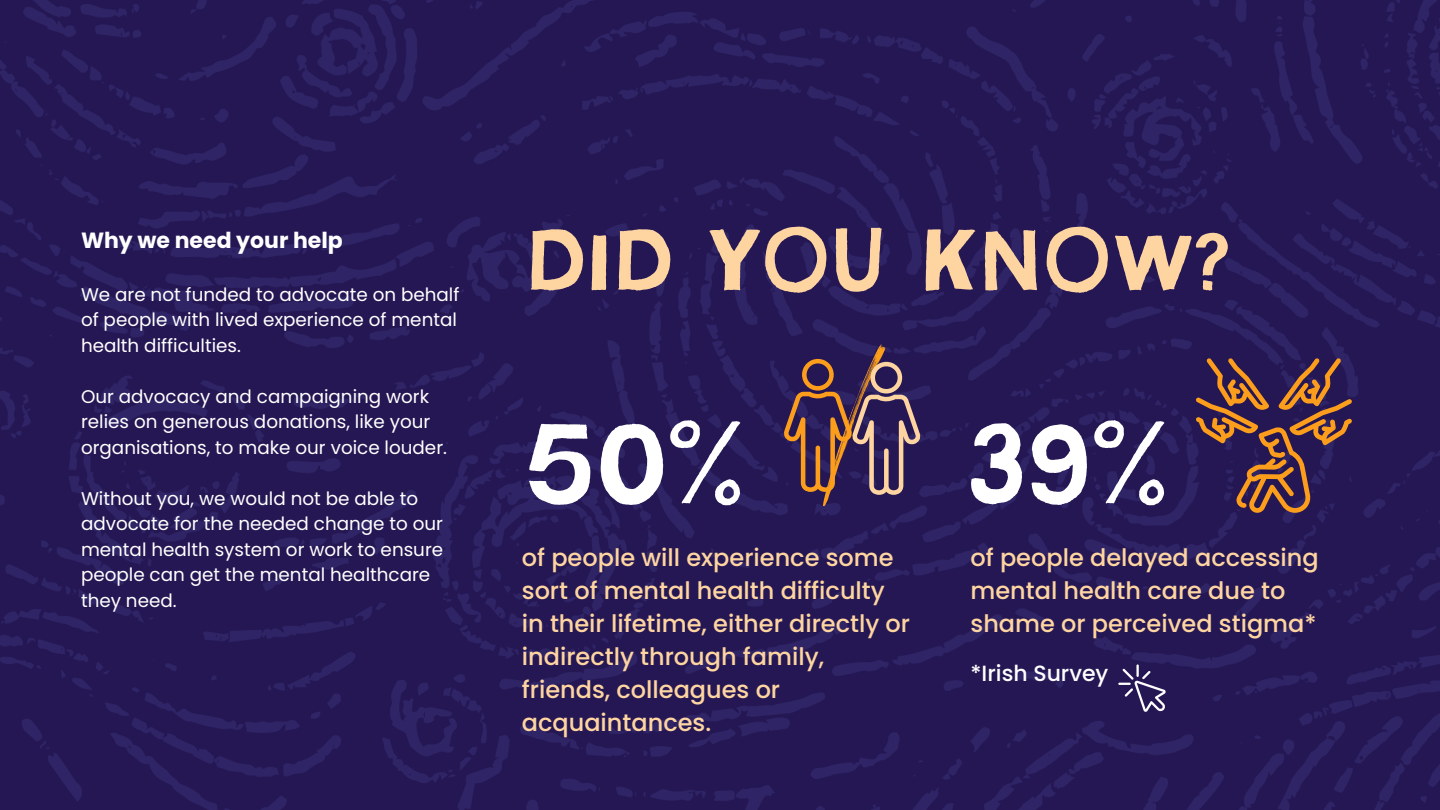
<style>
.page{position:relative;width:1440px;height:810px;background:#fff}
.page>*{position:absolute;margin:0;border:0;box-sizing:border-box;transform-origin:0 0}
.t1{font:116.1px "YWFTHLLVTKA";color:#fff}
.t2{font:88px "YWFTHLLVTKA";color:#fed5a1}
.t3{font:500 24px/33px "Poppins";color:#fed5a1}
.t4{font:700 22px "Poppins";color:#fff}
.t5{font:500 22px "Poppins";color:#fff}
.t6{font:18.3px/25.5px "Poppins";color:#fff}
</style>
<div class="page">
<img style="left:0;top:0;width:1440px;height:810px">
<svg style="left:784px;top:342px;width:136px;height:166px;background:#533956"></svg>
<svg style="left:1196px;top:358px;width:156px;height:155px;background:#573648"></svg>
<svg style="left:1118px;top:664px;width:48px;height:48px;background:#493e70"></svg>
<p class="t4" style="left:81px;top:225px;width:263px">Why we need your help</p>
<h3 class="t6" style="left:81px;top:282px;width:380px">We are not funded to advocate on behalf of people with lived experience of mental health difficulties.</h3>
<p class="t6" style="left:81px;top:384px;width:368px">Our advocacy and campaigning work relies on generous donations, like your organisations, to make our voice louder.</p>
<p class="t6" style="left:81px;top:486px;width:364px">Without you, we would not be able to advocate for the needed change to our mental health system or work to ensure people can get the mental healthcare they need.</p>
<p class="t2" style="left:525px;top:224px;width:707px">DID YOU KNOW?</p>
<p class="t1" style="left:525px;top:416px;width:222px">50%</p>
<p class="t1" style="left:968px;top:416px;width:204px">39%</p>
<p class="t3" style="left:522px;top:541px;width:390px">of people will experience some sort of mental health difficulty in their lifetime, either directly or indirectly through family, friends, colleagues or acquaintances.</p>
<h2 class="t3" style="left:971px;top:541px;width:350px">of people delayed accessing mental health care due to shame or perceived stigma*</h2>
<h1 class="t5" style="left:971px;top:658px;width:139px">*Irish Survey</h1>
</div>
